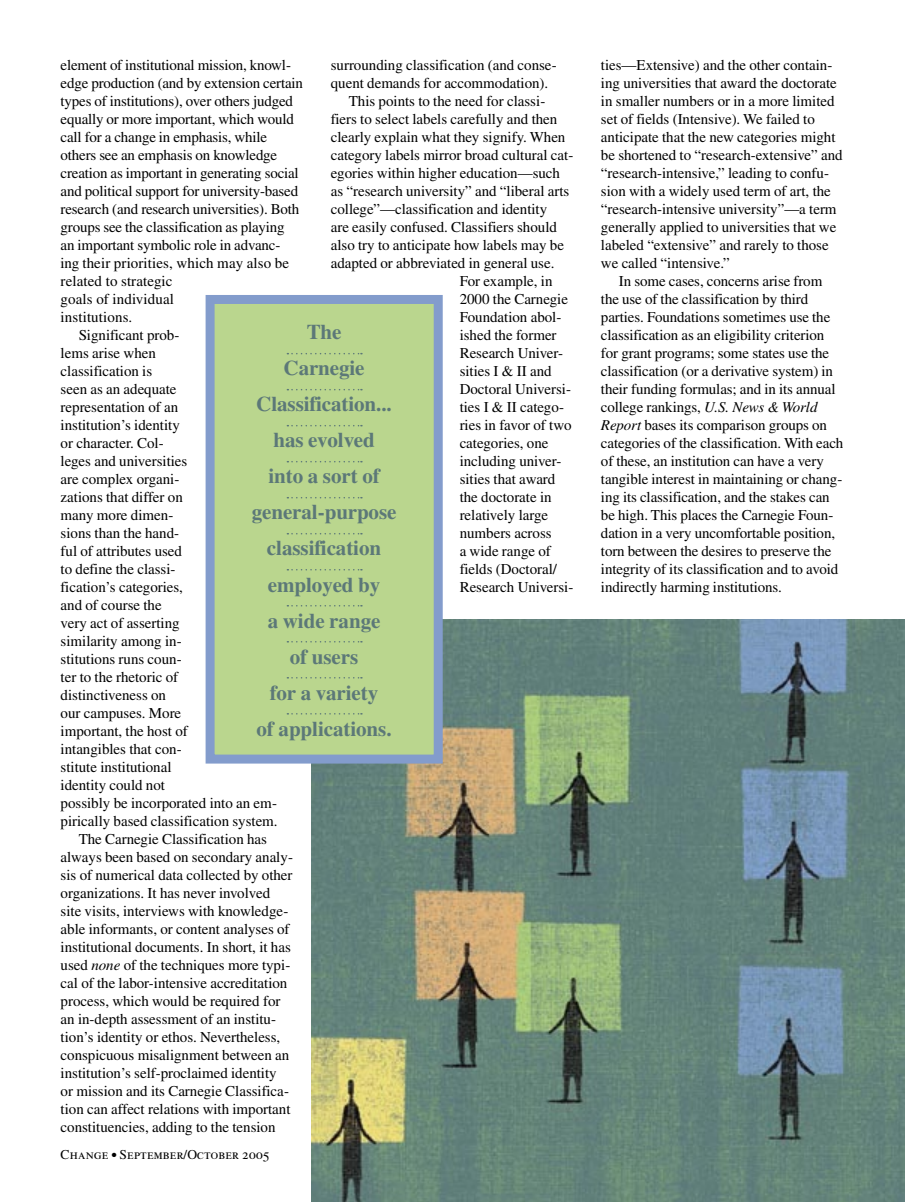
<style>
.page{position:relative;width:905px;height:1202px;background:#fff}
.page>*{position:absolute;margin:0;border:0;box-sizing:border-box;transform-origin:0 0}
.Pull_Quotes{font:700 21px "Times";letter-spacing:-.005em;color:#5c7878}
.Text{font:15px/18px "Times";letter-spacing:-.005em;color:#000}
.t1{font:13.5px "Times Roman SC";letter-spacing:.005em;color:#000}
.s1{font-style:italic}
</style>
<div class="page">
<img style="left:311px;top:619px;width:593px;height:583px">
<div style="left:210px;top:299px;width:228px;height:460px;background:#bad68e"></div>
<svg style="left:287px;top:353px;width:75px;height:1px"></svg>
<svg style="left:287px;top:389px;width:75px;height:1px"></svg>
<svg style="left:287px;top:425px;width:75px;height:1px"></svg>
<svg style="left:287px;top:461px;width:75px;height:1px"></svg>
<svg style="left:287px;top:497px;width:75px;height:1px"></svg>
<svg style="left:287px;top:533px;width:75px;height:1px"></svg>
<svg style="left:287px;top:569px;width:75px;height:1px"></svg>
<svg style="left:287px;top:605px;width:75px;height:1px"></svg>
<svg style="left:287px;top:641px;width:75px;height:1px"></svg>
<svg style="left:287px;top:677px;width:75px;height:1px"></svg>
<svg style="left:287px;top:713px;width:75px;height:1px"></svg>
<div style="left:205px;top:295px;width:237px;height:468px;border:9px solid #839ccc"></div>
<p class="Text" style="left:61px;top:56px;width:244px">element of institutional mission, knowl&shy;edge production (and by extension certain types of institutions), over others judged equally or more important, which would call for a change in emphasis, while others see an emphasis on knowledge creation as important in generating social and political support for university-based research (and research universities). Both groups see the classification as playing<br>an important symbolic role in advanc&shy;ing their priorities, which may also be related to strategic<br>goals of individual<br>institutions.</p>
<p class="Text" style="left:61px;top:326px;width:218px;text-indent:18px">Significant prob-<br>lems arise when<br>classification is<br>seen as an adequate<br>representation of an<br>institution’s identity<br>or character. Col-<br>leges and universities<br>are complex organi-<br>zations that differ on<br>many more dimen-<br>sions than the hand-<br>ful of attributes used<br>to define the classi-<br>fication’s categories,<br>and of course the<br>very act of asserting<br>similarity among in-<br>stitutions runs coun-<br>ter to the rhetoric of<br>distinctiveness on<br>our campuses. More<br>important, the host of<br>intangibles that con-<br>stitute institutional<br>identity could not<br>possibly be incorporated into an em&shy;pirically based classification system.</p>
<p class="Text" style="left:61px;top:830px;width:234px;text-indent:18px">The Carnegie Classification has always been based on secondary analy&shy;sis of numerical data collected by other organizations. It has never involved site visits, interviews with knowledge&shy;able informants, or content analyses of institutional documents. In short, it has used <span class="s1">none</span> of the techniques more typi&shy;cal of the labor-intensive accreditation process, which would be required for an in-depth assessment of an institu&shy;tion’s identity or ethos. Nevertheless, conspicuous misalignment between an institution’s self-proclaimed identity<br>or mission and its Carnegie Classifica&shy;tion can affect relations with important constituencies, adding to the tension</p>
<p class="Text" style="left:331px;top:56px;width:227px">surrounding classification (and conse&shy;quent demands for accommodation).</p>
<p class="Text" style="left:349px;top:92px;width:198px">This points to the need for classi-</p>
<p class="Text" style="left:331px;top:110px;width:228px">fiers to select labels carefully and then</p>
<p class="Text" style="left:331px;top:128px;width:236px">clearly explain what they signify. When</p>
<p class="Text" style="left:331px;top:146px;width:244px">category labels mirror broad cultural cat-</p>
<p class="Text" style="left:331px;top:164px;width:231px">egories within higher education—such</p>
<p class="Text" style="left:331px;top:182px;width:240px">as “research university” and “liberal arts</p>
<p class="Text" style="left:331px;top:200px;width:218px">college”—classification and identity</p>
<p class="Text" style="left:331px;top:218px;width:228px">are easily confused. Classifiers should</p>
<p class="Text" style="left:331px;top:236px;width:235px">also try to anticipate how labels may be</p>
<p class="Text" style="left:331px;top:254px;width:225px">adapted or abbreviated in general use.</p>
<p class="Text" style="left:459px;top:272px;width:94px">For example, in</p>
<p class="Text" style="left:459px;top:290px;width:110px">2000 the Carnegie</p>
<p class="Text" style="left:459px;top:308px;width:103px">Foundation abol-</p>
<p class="Text" style="left:459px;top:326px;width:98px">ished the former</p>
<p class="Text" style="left:459px;top:344px;width:105px">Research Univer-</p>
<p class="Text" style="left:459px;top:362px;width:93px">sities I &amp; II and</p>
<p class="Text" style="left:459px;top:380px;width:113px">Doctoral Universi-</p>
<p class="Text" style="left:459px;top:398px;width:106px">ties I &amp; II catego-</p>
<p class="Text" style="left:459px;top:416px;width:113px">ries in favor of two</p>
<p class="Text" style="left:459px;top:434px;width:90px">categories, one</p>
<p class="Text" style="left:459px;top:452px;width:103px">including univer-</p>
<p class="Text" style="left:459px;top:470px;width:97px">sities that award</p>
<p class="Text" style="left:459px;top:488px;width:93px">the doctorate in</p>
<p class="Text" style="left:459px;top:506px;width:90px">relatively large</p>
<p class="Text" style="left:459px;top:524px;width:93px">numbers across</p>
<p class="Text" style="left:459px;top:542px;width:93px">a wide range of</p>
<p class="Text" style="left:459px;top:560px;width:99px">fields (Doctoral/</p>
<p class="Text" style="left:459px;top:578px;width:115px">Research Universi-</p>
<p class="Pull_Quotes" style="left:307px;top:320px;width:36px">The</p>
<p class="Pull_Quotes" style="left:284px;top:356px;width:82px">Carnegie</p>
<p class="Pull_Quotes" style="left:256px;top:392px;width:137px">Classification...</p>
<p class="Pull_Quotes" style="left:273px;top:428px;width:103px">has evolved</p>
<p class="Pull_Quotes" style="left:268px;top:464px;width:113px">into a sort of</p>
<p class="Pull_Quotes" style="left:252px;top:500px;width:146px">general-purpose</p>
<p class="Pull_Quotes" style="left:267px;top:536px;width:116px">classification</p>
<p class="Pull_Quotes" style="left:268px;top:572px;width:114px">employed by</p>
<p class="Pull_Quotes" style="left:268px;top:608px;width:114px">a wide range</p>
<p class="Pull_Quotes" style="left:290px;top:644px;width:70px">of users</p>
<p class="Pull_Quotes" style="left:270px;top:680px;width:110px">for a variety</p>
<p class="Pull_Quotes" style="left:256px;top:716px;width:137px">of applications.</p>
<p class="t1" style="left:61px;top:1146px;width:210px">Change ● September/October 2005</p>
<p class="Text" style="left:601px;top:56px;width:243px">ties—Extensive) and the other contain&shy;ing universities that award the doctorate in smaller numbers or in a more limited set of fields (Intensive). We failed to anticipate that the new categories might be shortened to “research-extensive” and “research-intensive,” leading to confu&shy;sion with a widely used term of art, the “research-intensive university”—a term generally applied to universities that we labeled “extensive” and rarely to those we called “intensive.”</p>
<p class="Text" style="left:601px;top:272px;width:244px;text-indent:18px">In some cases, concerns arise from the use of the classification by third parties. Foundations sometimes use the classification as an eligibility criterion for grant programs; some states use the classification (or a derivative system) in their funding formulas; and in its annual college rankings, <span class="s1">U.S. News &amp; World Report</span> bases its comparison groups on categories of the classification. With each of these, an institution can have a very tangible interest in maintaining or chang&shy;ing its classification, and the stakes can be high. This places the Carnegie Foun&shy;dation in a very uncomfortable position, torn between the desires to preserve the integrity of its classification and to avoid indirectly harming institutions.</p>
</div>
